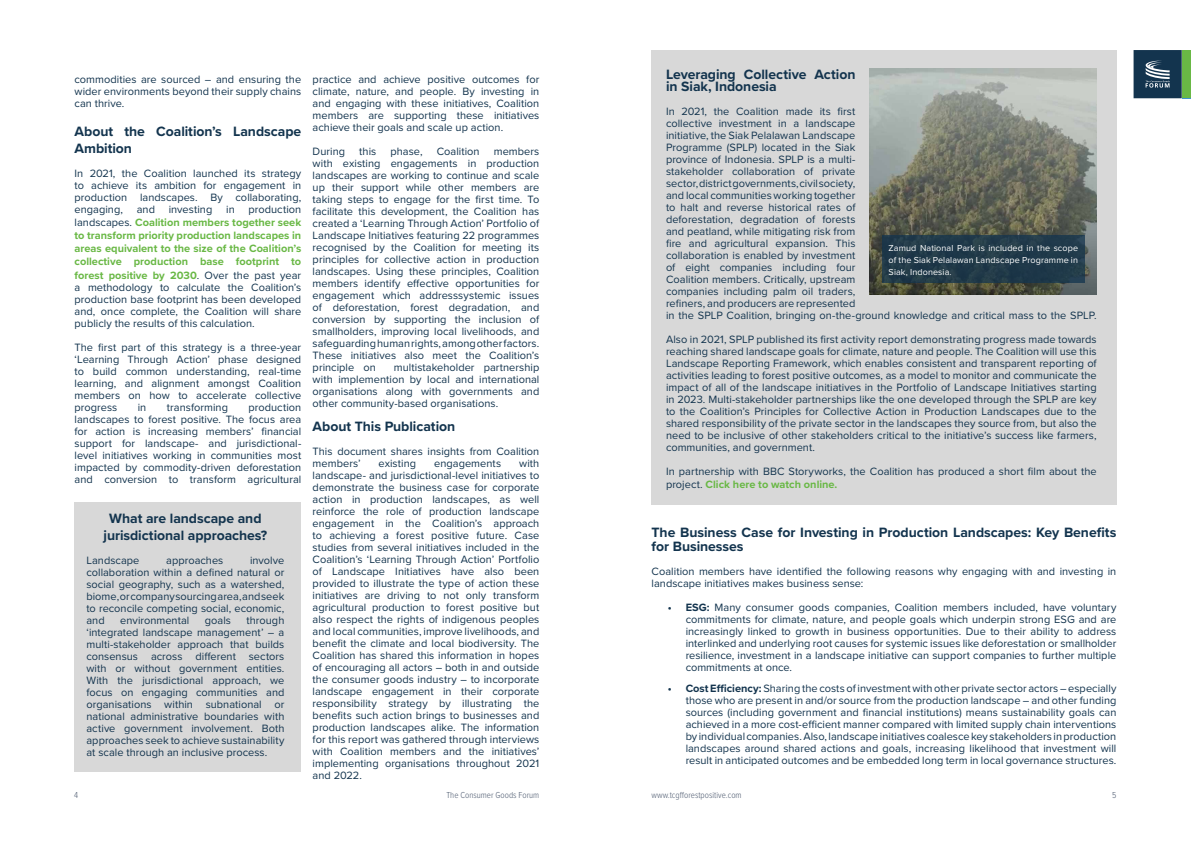
<style>
.page{position:relative;width:1191px;height:842px;background:#fff}
.page>*{position:absolute;margin:0;border:0;box-sizing:border-box;transform-origin:0 0}
.t1{font:700 14px/16.8px "Proxima Nova";letter-spacing:-.005em;color:#13344e}
.t2{font:11px/12px "Proxima Nova";letter-spacing:.005em;color:#13344e;text-align:justify}
.t3{font:700 11px/13.2px "Proxima Nova";color:#69b845;text-align:justify}
.t4{font:9px/12px "Proxima Nova";letter-spacing:.01em;color:#fff;text-align:justify}
.t5{font:300 9px "Proxima Nova Cond";color:#4e5b70}
.s1{font-weight:400;color:#13344e}
.s2{font-weight:700;color:#69b845}
.s3{font-weight:700}
</style>
<div class="page">
<svg style="left:1133px;top:50px;width:48px;height:48px;background:#2c4a61"></svg>
<div style="left:1181px;top:50px;width:10px;height:48px;background:#69b845"></div>
<div style="left:651px;top:50px;width:465px;height:455px;background:#d8d8d8"></div>
<div style="left:75px;top:502px;width:226px;height:270px;background:#d8d8d8"></div>
<img style="left:870px;top:69px;width:226px;height:226px">
<div style="left:882px;top:236px;width:202px;height:47px;background:#203949"></div>
<p class="t2" style="left:75px;top:73px;width:228px">commodities are sourced – and ensuring the wider environments beyond their supply chains can thrive.</p>
<p class="t1" style="left:75px;top:122px;width:228px">About the Coalition’s Landscape<br>Ambition</p>
<p class="t2" style="left:75px;top:166px;width:228px">In 2021, the Coalition launched its strategy to achieve its ambition for engagement in production landscapes. By collaborating, engaging,</p>
<p class="t3" style="left:75px;top:202px;width:228px;text-indent:174px"><span class="s1">production landscapes.</span> Coalition members together seek to transform priority production landscapes in areas equivalent to the size of the Coalition’s collective production base footprint to forest positive by 2030<span class="s1">. Over the past year</span></p>
<p class="t2" style="left:75px;top:280px;width:228px">a methodology to calculate the Coalition’s production base footprint has been developed and, once complete, the Coalition will share publicly the results of this calculation.</p>
<p class="t2" style="left:75px;top:340px;width:228px">The first part of this strategy is a three-year ‘Learning Through Action’ phase designed to build common understanding, real-time learning, and alignment amongst Coalition members on how to accelerate collective progress</p>
<p class="t2" style="left:137px;top:202px;width:20px">and</p>
<p class="t2" style="left:169px;top:202px;width:45px">investing</p>
<p class="t2" style="left:226px;top:202px;width:10px">in</p>
<p class="t2" style="left:138px;top:400px;width:10px">in</p>
<p class="t2" style="left:167px;top:400px;width:63px">transforming</p>
<p class="t2" style="left:75px;top:400px;width:228px;text-indent:174px">production landscapes to forest positive. The focus area for action is increasing members’ financial support for landscape- and jurisdictional&shy;level initiatives working in communities most impacted by commodity-driven deforestation and conversion to transform agricultural</p>
<p class="t1" style="left:104px;top:510px;width:165px;text-align:center">What are landscape and jurisdictional approaches?</p>
<p class="t2" style="left:86px;top:554px;width:55px">Landscape</p>
<p class="t2" style="left:166px;top:554px;width:59px">approaches</p>
<p class="t2" style="left:86px;top:554px;width:199px;text-indent:164px">involve collaboration within a defined natural or social geography, such as a watershed, biome, or company sourcing area, and seek to reconcile competing social, economic, and</p>
<p class="t2" style="left:86px;top:614px;width:199px;text-indent:160px">through ‘integrated landscape management’ – a multi-stakeholder approach that builds consensus across different sectors with or without government entities.<br>With the jurisdictional approach, we focus on engaging communities and organisations within subnational or national administrative boundaries with active government involvement. Both approaches seek to achieve sustainability at scale through an inclusive process.</p>
<p class="t2" style="left:120px;top:614px;width:71px">environmental</p>
<p class="t2" style="left:205px;top:614px;width:28px">goals</p>
<p class="t2" style="left:313px;top:73px;width:228px">practice and achieve positive outcomes for climate, nature, and people. By investing in and engaging with these initiatives, Coalition members are supporting these initiatives achieve their goals and scale up action.</p>
<p class="t2" style="left:313px;top:145px;width:34px">During</p>
<p class="t2" style="left:359px;top:145px;width:19px">this</p>
<p class="t2" style="left:390px;top:145px;width:34px">phase,</p>
<p class="t2" style="left:437px;top:145px;width:44px">Coalition</p>
<p class="t2" style="left:313px;top:145px;width:228px;text-indent:181px">members with existing engagements in production landscapes are working to continue and scale up their support while other members are taking steps to engage for the first time. To facilitate this development, the Coalition has created a ‘Learning Through Action’ Portfolio of Landscape Initiatives featuring 22 programmes recognised by the Coalition for meeting its principles for collective action in production landscapes. Using these principles, Coalition members identify effective opportunities for engagement which addresssystemic issues of deforestation, forest degradation, and conversion by supporting the inclusion of smallholders, improving local livelihoods, and safeguarding human rights, among other factors.<br>These initiatives also meet the Coalition’s principle on</p>
<p class="t2" style="left:313px;top:361px;width:228px;text-indent:81px">multistakeholder partnership with implemention by local and international organisations along with governments and other community-based organisations.</p>
<p class="t1" style="left:313px;top:417px;width:144px">About This Publication</p>
<p class="t2" style="left:313px;top:445px;width:228px">This document shares insights from Coalition members’</p>
<p class="t2" style="left:313px;top:457px;width:228px;text-indent:206px">with landscape- and jurisdictional-level initiatives to demonstrate the business case for corporate action in production landscapes, as well reinforce the role of production landscape engagement in the Coalition’s approach to achieving a forest positive future. Case studies from several initiatives included in the Coalition’s ‘Learning Through Action’ Portfolio of Landscape Initiatives have also been provided to illustrate the type of action these initiatives are driving to not only transform agricultural production to forest positive but also respect the rights of indigenous peoples and local communities, improve livelihoods, and benefit the climate and local biodiversity. The Coalition has shared this information in hopes of encouraging all actors – both in and outside the consumer goods industry – to incorporate landscape engagement in their corporate responsibility strategy by illustrating the benefits such action brings to businesses and production landscapes alike. The information for this report was gathered through interviews with Coalition members and the initiatives’ implementing organisations throughout 2021 and 2022.</p>
<p class="t2" style="left:378px;top:457px;width:39px">existing</p>
<p class="t2" style="left:434px;top:457px;width:68px">engagements</p>
<p class="t1" style="left:666px;top:68px;width:191px;line-height:12px">Leveraging Collective Action in Siak, Indonesia</p>
<p class="t2" style="left:666px;top:105px;width:191px">In 2021, the Coalition made its first collective investment in a landscape initiative, the Siak Pelalawan Landscape Programme (SPLP) located in the Siak province of Indonesia. SPLP is a multi&shy;stakeholder collaboration of private sector, district governments, civil society, and local communities working together to halt and reverse historical rates of deforestation, degradation of forests and peatland, while mitigating risk from fire and agricultural expansion. This collaboration is enabled by investment of eight companies including four Coalition members. Critically, upstream companies including palm oil traders, refiners, and producers are represented</p>
<p class="t4" style="left:888px;top:241px;width:191px">Zamud National Park is included in the scope of the Siak Pelalawan Landscape Programme in Siak, Indonesia.</p>
<p class="t2" style="left:666px;top:309px;width:432px">in the SPLP Coalition, bringing on-the-ground knowledge and critical mass to the SPLP.</p>
<p class="t2" style="left:666px;top:333px;width:432px">Also in 2021, SPLP published its first activity report demonstrating progress made towards reaching shared landscape goals for climate, nature and people. The Coalition will use this Landscape Reporting Framework, which enables consistent and transparent reporting of activities leading to forest positive outcomes, as a model to monitor and communicate the impact of all of the landscape initiatives in the Portfolio of Landscape Initiatives starting in 2023. Multi-stakeholder partnerships like the one developed through the SPLP are key to the Coalition’s Principles for Collective Action in Production Landscapes due to the shared responsibility of the private sector in the landscapes they source from, but also the need to be inclusive of other stakeholders critical to the initiative’s success like farmers, communities, and government.</p>
<p class="t2" style="left:666px;top:464px;width:432px;line-height:13.2px">In partnership with BBC Storyworks, the Coalition has produced a short film about the project. <span class="s2">Click here to watch online.</span></p>
<p class="t1" style="left:651px;top:525px;width:466px;line-height:14px">The Business Case for Investing in Production Landscapes: Key Benefits for Businesses</p>
<p class="t2" style="left:651px;top:565px;width:466px">Coalition members have identified the following reasons why engaging with and investing in landscape initiatives makes business sense:</p>
<p class="t2" style="left:685px;top:601px;width:432px;text-indent:-18px"><span class="s3">• ESG:</span> Many consumer goods companies, Coalition members included, have voluntary commitments for climate, nature, and people goals which underpin strong ESG and are increasingly linked to growth in business opportunities. Due to their ability to address interlinked and underlying root causes for systemic issues like deforestation or smallholder resilience, investment in a landscape initiative can support companies to further multiple commitments at once.</p>
<p class="t2" style="left:685px;top:682px;width:432px;text-indent:-18px"><span class="s3">• Cost Efficiency:</span> Sharing the costs of investment with other private sector actors – especially those who are present in and/or source from the production landscape – and other funding sources (including government and financial institutions) means sustainability goals can achieved in a more cost-efficient manner compared with limited supply chain interventions by individual companies. Also, landscape initiatives coalesce key stakeholders in production landscapes around shared actions and goals, increasing likelihood that investment will result in anticipated outcomes and be embedded long term in local governance structures.</p>
<p class="t5" style="left:74px;top:789px;width:5px">4</p>
<p class="t5" style="left:446px;top:788px;width:94px">The Consumer Goods Forum</p>
<p class="t5" style="left:651px;top:788px;width:91px">www.tcgfforestpositive.com</p>
<p class="t5" style="left:1112px;top:789px;width:6px">5</p>
</div>
